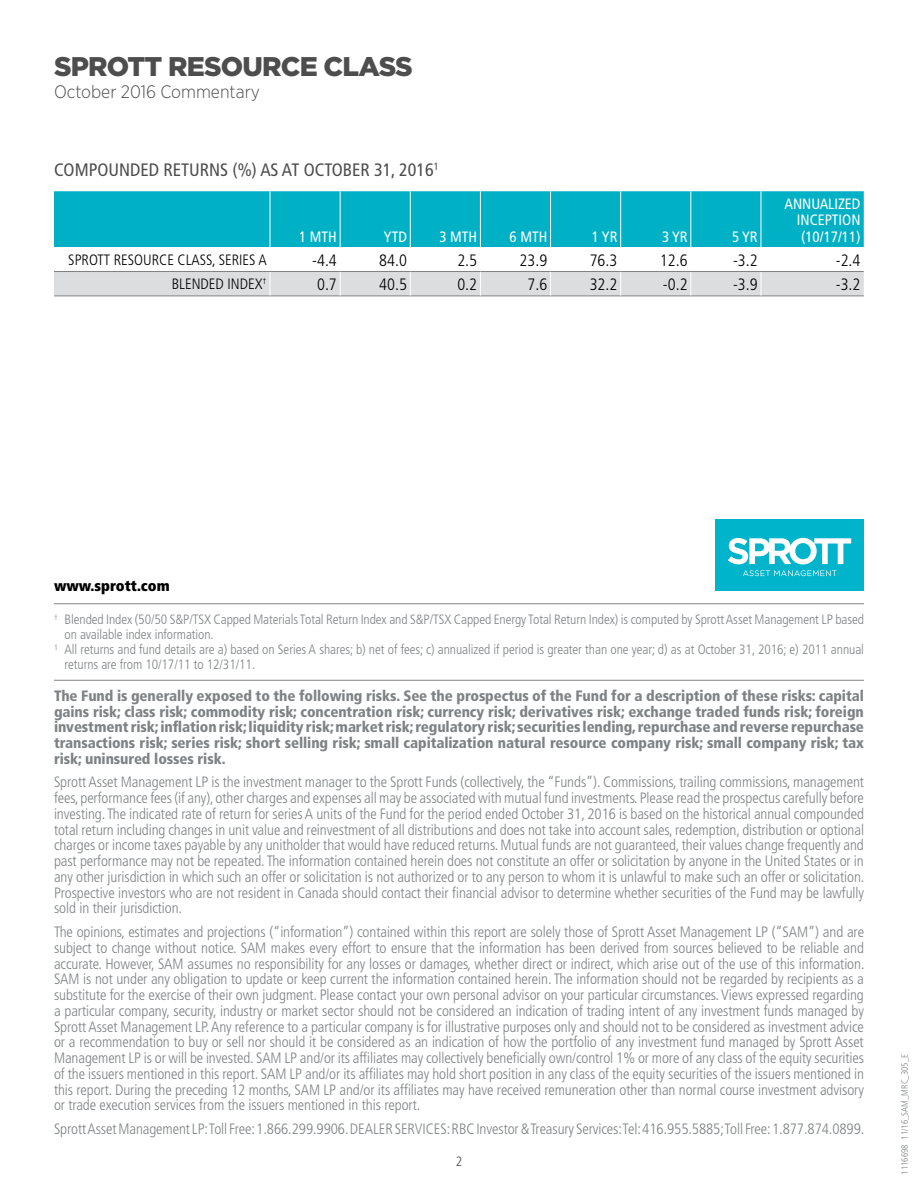
<style>
.page{position:relative;width:918px;height:1188px;background:#fff}
.page>*{position:absolute;margin:0;border:0;box-sizing:border-box;transform-origin:0 0}
.t1{font:900 27px "Gotham";letter-spacing:-.03em;color:#4d4d4e}
.t2{font:condensed 18px "Frutiger LT Std";color:#4d4d4e}
.t3{font:300 18px "Gotham Narrow";color:#4d4d4e}
.table_text{font:300 condensed 16.5px "Frutiger LT Std";color:#000}
._01_Disclaimer{font:300 condensed 15px/15.8px "Frutiger LT Std";letter-spacing:-.005em;color:#7f8284;text-align:justify}
._01_Disclaimer-2{font:900 condensed 15px/15.8px "Frutiger LT Std";letter-spacing:-.005em;color:#7f8284;text-align:justify}
.table_head{font:condensed 15px/16.5px "Frutiger LT Std";color:#fff;text-align:right}
.table_text-2{font:300 condensed 15px "Frutiger LT Std";color:#000}
._01_Visit_Sprott{font:900 condensed 15px "Frutiger LT Std";color:#000}
._01_Footnotes_1st_Li{font:300 condensed 13.5px/15px "Frutiger LT Std";letter-spacing:-.005em;color:#7f8284}
.t4{font:300 condensed 13.5px "Frutiger LT Std";color:#4d4d4e}
.t5{font:300 condensed 9px "Frutiger LT Std";color:#7f8284}
</style>
<div class="page">
<hr style="left:54px;top:603px;width:810px;height:1px;background:#7f8284">
<hr style="left:54px;top:680px;width:810px;height:1px;background:#7f8284">
<div style="left:54px;top:191px;width:810px;height:56px;background:#00b1c5"></div>
<hr style="left:270px;top:191px;width:1px;height:56px;background:#fff">
<hr style="left:340px;top:191px;width:1px;height:56px;background:#fff">
<hr style="left:410px;top:191px;width:1px;height:56px;background:#fff">
<hr style="left:480px;top:191px;width:1px;height:56px;background:#fff">
<hr style="left:550px;top:191px;width:1px;height:56px;background:#fff">
<hr style="left:620px;top:191px;width:1px;height:56px;background:#fff">
<hr style="left:690px;top:191px;width:1px;height:56px;background:#fff">
<hr style="left:761px;top:191px;width:1px;height:56px;background:#fff">
<hr style="left:54px;top:296px;width:216px;height:1px;background:#7f8284">
<hr style="left:270px;top:296px;width:70px;height:1px;background:#7f8284">
<hr style="left:340px;top:296px;width:70px;height:1px;background:#7f8284">
<hr style="left:410px;top:296px;width:70px;height:1px;background:#7f8284">
<hr style="left:480px;top:296px;width:71px;height:1px;background:#7f8284">
<hr style="left:551px;top:296px;width:70px;height:1px;background:#7f8284">
<hr style="left:621px;top:296px;width:70px;height:1px;background:#7f8284">
<hr style="left:691px;top:296px;width:70px;height:1px;background:#7f8284">
<hr style="left:761px;top:296px;width:103px;height:1px;background:#7f8284">
<div style="left:54px;top:271px;width:810px;height:25px;background:#dcddde"></div>
<hr style="left:621px;top:271px;width:70px;height:1px;background:#7f8284">
<hr style="left:691px;top:271px;width:70px;height:1px;background:#7f8284">
<hr style="left:761px;top:271px;width:103px;height:1px;background:#7f8284">
<div style="left:716px;top:519px;width:148px;height:72px;background:#00b4cb"></div>
<svg style="left:728px;top:538px;width:123px;height:26px"></svg>
<svg style="left:743px;top:570px;width:94px;height:6px"></svg>
<p class="t1" style="left:54px;top:47px;width:360px">SPROTT RESOURCE CLASS</p>
<p class="t3" style="left:54px;top:81px;width:208px">October 2016 Commentary</p>
<p class="t2" style="left:54px;top:159px;width:386px">COMPOUNDED RETURNS (%) AS AT OCTOBER 31, 2016<sup>1</sup></p>
<p class="table_head" style="left:299px;top:228px;width:39px">1 MTH</p>
<p class="table_head" style="left:384px;top:228px;width:25px">YTD</p>
<p class="table_head" style="left:439px;top:228px;width:39px">3 MTH</p>
<p class="table_head" style="left:510px;top:228px;width:39px">6 MTH</p>
<p class="table_head" style="left:592px;top:228px;width:27px">1 YR</p>
<p class="table_head" style="left:662px;top:228px;width:27px">3 YR</p>
<p class="table_head" style="left:732px;top:228px;width:27px">5 YR</p>
<p class="table_head" style="left:784px;top:195px;width:78px">ANNUALIZED<br>INCEPTION</p>
<p class="table_head" style="left:801px;top:228px;width:61px">(10/17/11)</p>
<p class="table_text-2" style="left:68px;top:251px;width:200px">SPROTT RESOURCE CLASS, SERIES A</p>
<p class="table_text" style="left:312px;top:250px;width:26px">-4.4</p>
<p class="table_text" style="left:379px;top:250px;width:29px">84.0</p>
<p class="table_text" style="left:457px;top:250px;width:21px">2.5</p>
<p class="table_text" style="left:520px;top:250px;width:29px">23.9</p>
<p class="table_text" style="left:590px;top:250px;width:29px">76.3</p>
<p class="table_text" style="left:660px;top:250px;width:29px">12.6</p>
<p class="table_text" style="left:733px;top:250px;width:26px">-3.2</p>
<p class="table_text" style="left:836px;top:250px;width:26px">-2.4</p>
<p class="table_text-2" style="left:172px;top:276px;width:97px">BLENDED INDEX<sup>†</sup></p>
<p class="table_text" style="left:317px;top:275px;width:21px">0.7</p>
<p class="table_text" style="left:379px;top:275px;width:29px">40.5</p>
<p class="table_text" style="left:457px;top:275px;width:21px">0.2</p>
<p class="table_text" style="left:528px;top:275px;width:21px">7.6</p>
<p class="table_text" style="left:590px;top:275px;width:29px">32.2</p>
<p class="table_text" style="left:663px;top:275px;width:26px">-0.2</p>
<p class="table_text" style="left:733px;top:275px;width:26px">-3.9</p>
<p class="table_text" style="left:836px;top:275px;width:26px">-3.2</p>
<p class="_01_Visit_Sprott" style="left:54px;top:577px;width:117px">www.sprott.com</p>
<p class="_01_Footnotes_1st_Li" style="left:64px;top:612px;width:801px;text-indent:-10px"><sup>†</sup> Blended Index (50/50 S&amp;P/TSX Capped Materials Total Return Index and S&amp;P/TSX Capped Energy Total Return Index) is computed by Sprott Asset Management LP based on available index information.</p>
<p class="_01_Footnotes_1st_Li" style="left:64px;top:642px;width:801px;text-indent:-10px"><sup>1</sup> All returns and fund details are a) based on Series A shares; b) net of fees; c) annualized if period is greater than one year; d) as at October 31, 2016; e) 2011 annual returns are from 10/17/11 to 12/31/11.</p>
<p class="_01_Disclaimer-2" style="left:54px;top:688px;width:812px">The Fund is generally exposed to the following risks. See the prospectus of the Fund for a description of these risks: capital gains risk; class risk; commodity risk; concentration risk; currency risk; derivatives risk; exchange traded funds risk; foreign investment risk; inflation risk; liquidity risk; market risk; regulatory risk; securities lending, repurchase and reverse repurchase transactions risk; series risk; short selling risk; small capitalization natural resource company risk; small company risk; tax risk; uninsured losses risk.</p>
<p class="_01_Disclaimer" style="left:54px;top:775px;width:812px">Sprott Asset Management LP is the investment manager to the Sprott Funds (collectively, the “Funds”). Commissions, trailing commissions, management fees, performance fees (if any), other charges and expenses all may be associated with mutual fund investments. Please read the prospectus carefully before investing. The indicated rate of return for series A units of the Fund for the period ended October 31, 2016 is based on the historical annual compounded total return including changes in unit value and reinvestment of all distributions and does not take into account sales, redemption, distribution or optional charges or income taxes payable by any unitholder that would have reduced returns. Mutual funds are not guaranteed, their values change frequently and past performance may not be repeated. The information contained herein does not constitute an offer or solicitation by anyone in the United States or in any other jurisdiction in which such an offer or solicitation is not authorized or to any person to whom it is unlawful to make such an offer or solicitation.<br>Prospective investors who are not resident in Canada should contact their financial advisor to determine whether securities of the Fund may be lawfully sold in their jurisdiction.</p>
<p class="_01_Disclaimer" style="left:54px;top:924px;width:812px">The opinions, estimates and projections (“information”) contained within this report are solely those of Sprott Asset Management LP (“SAM”) and are subject to change without notice. SAM makes every effort to ensure that the information has been derived from sources believed to be reliable and accurate. However, SAM assumes no responsibility for any losses or damages, whether direct or indirect, which arise out of the use of this information.<br>SAM is not under any obligation to update or keep current the information contained herein. The information should not be regarded by recipients as a substitute for the exercise of their own judgment. Please contact your own personal advisor on your particular circumstances. Views expressed regarding a particular company, security, industry or market sector should not be considered an indication of trading intent of any investment funds managed by Sprott Asset Management LP. Any reference to a particular company is for illustrative purposes only and should not to be considered as investment advice or a recommendation to buy or sell nor should it be considered as an indication of how the portfolio of any investment fund managed by Sprott Asset Management LP is or will be invested. SAM LP and/or its affiliates may collectively beneficially own/control 1% or more of any class of the equity securities of the issuers mentioned in this report. SAM LP and/or its affiliates may hold short position in any class of the equity securities of the issuers mentioned in this report. During the preceding 12 months, SAM LP and/or its affiliates may have received remuneration other than normal course investment advisory or trade execution services from the issuers mentioned in this report.</p>
<p class="_01_Disclaimer" style="left:54px;top:1121px;width:812px">Sprott Asset Management LP: Toll Free: 1.866.299.9906. DEALER SERVICES: RBC Investor &amp; Treasury Services: Tel: 416.955.5885; Toll Free: 1.877.874.0899.</p>
<p class="t4" style="left:456px;top:1154px;width:8px">2</p>
<p class="t5" style="left:900px;top:1174px;width:122px;rotate:-90deg">1116698 11/16_SAM_MRC_305_E</p>
</div>
